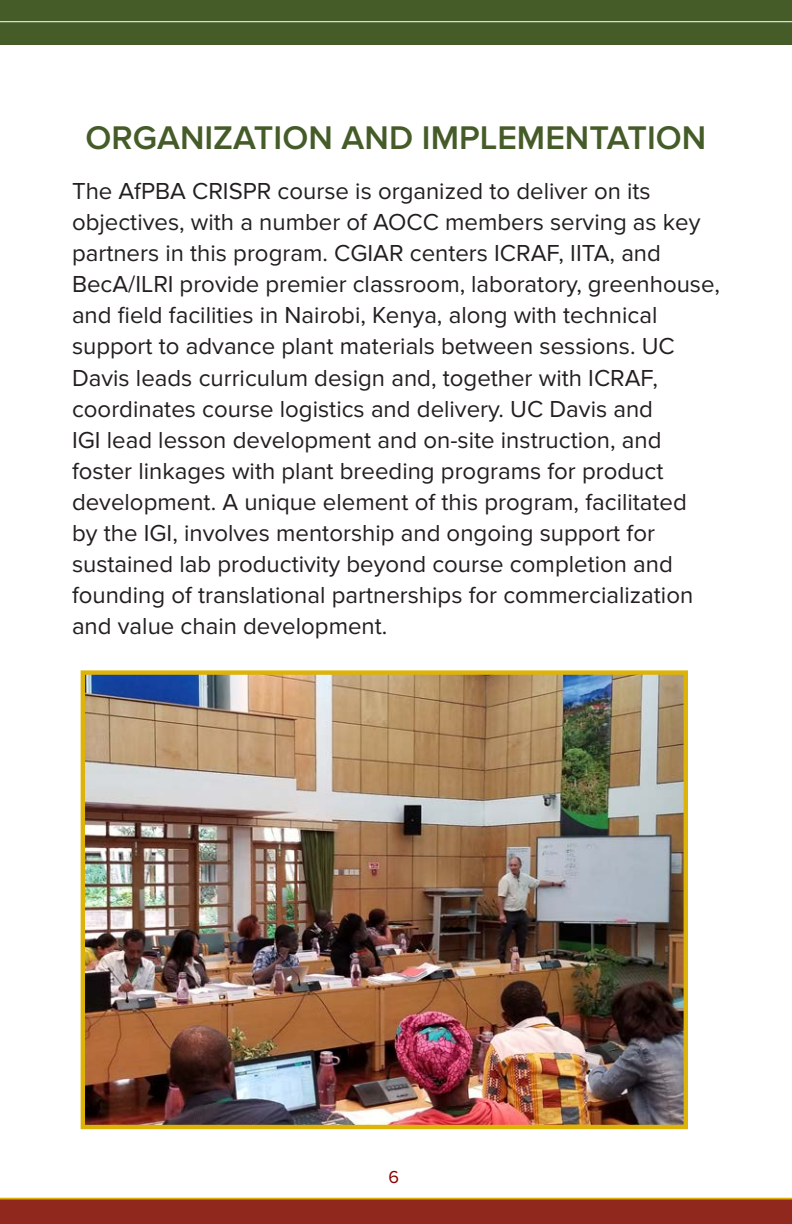
<style>
.page{position:relative;width:792px;height:1224px;background:#fff}
.page>*{position:absolute;margin:0;border:0;box-sizing:border-box;transform-origin:0 0}
.t1{font:600 34px "Proxima Nova";color:#455b28}
.t2{font:24px/31px "Proxima Nova";color:#231f20}
.t3{font:18px "Proxima Nova";color:#850002}
</style>
<div class="page">
<img style="left:86px;top:675px;width:597px;height:449px">
<div style="left:81px;top:670px;width:607px;height:459px;border:4px solid #deb308"></div>
<div style="left:0;top:0;width:792px;height:45px;background:#455b28"></div>
<hr style="left:0;top:21px;width:792px;height:1px;background:#fff">
<svg style="left:0;top:1198px;width:792px;height:26px;background:#952f1b"></svg>
<p class="t1" style="left:86px;top:118px;width:622px">ORGANIZATION AND IMPLEMENTATION</p>
<p class="t2" style="left:72px;top:177px;width:649px">The AfPBA CRISPR course is organized to deliver on its objectives, with a number of AOCC members serving as key partners in this program. CGIAR centers ICRAF, IITA, and BecA/ILRI provide premier classroom, laboratory, greenhouse, and field facilities in Nairobi, Kenya, along with technical support to advance plant materials between sessions. UC Davis leads curriculum design and, together with ICRAF, coordinates course logistics and delivery. UC Davis and<br>IGI lead lesson development and on-site instruction, and foster linkages with plant breeding programs for product development. A unique element of this program, facilitated<br>by the IGI, involves mentorship and ongoing support for sustained lab productivity beyond course completion and founding of translational partnerships for commercialization and value chain development.</p>
<p class="t3" style="left:389px;top:1166px;width:12px">6</p>
</div>
